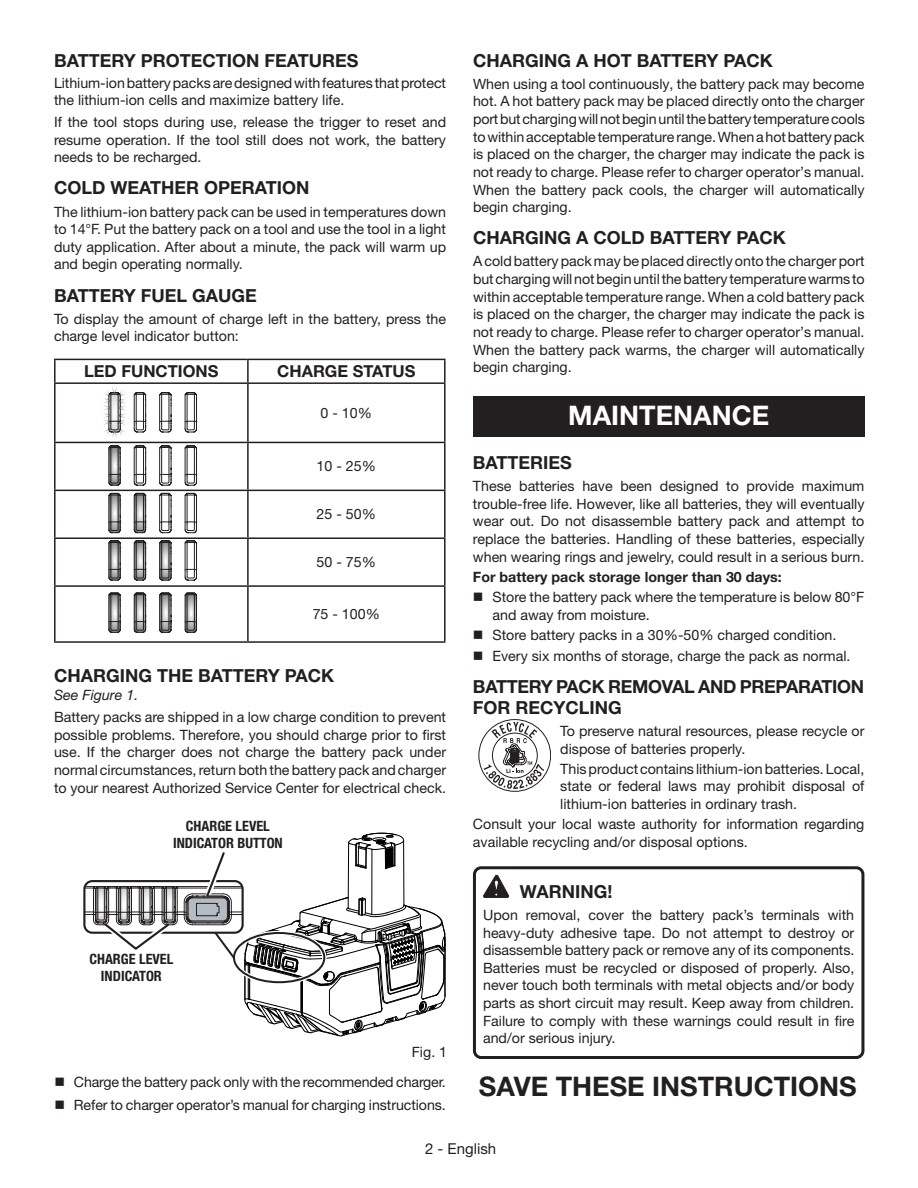
<style>
.page{position:relative;width:918px;height:1188px;background:#fff}
.page>*{position:absolute;margin:0;border:0;box-sizing:border-box;transform-origin:0 0}
.HEADING{font:700 27px "Helvetica Neue LT Std";color:#231f20}
.HEADING-2{font:700 27px "Helvetica Neue LT Std";color:#fff}
.Heading_2{font:700 18px/21.6px "Helvetica Neue LT Std";color:#231f20}
.Warning{font:700 18px "Helvetica Neue LT Std";color:#231f20}
.t1{font:700 16.5px "Helvetica Neue LT Std";color:#231f20}
.t2{font:15px "Helvetica Neue LT Std";color:#231f20}
.Body_text{font:14.25px/17.7px "Helvetica Neue LT Std";color:#231f20;text-align:justify}
.Warning_text{font:14.25px/17.5px "Helvetica Neue LT Std";color:#231f20;text-align:justify}
.t3{font:700 condensed 14.25px/16.5px "Helvetica Neue LT Std";color:#231f20;text-align:center}
.t4{font:700 14.25px "Helvetica Neue LT Std";color:#231f20}
.See_figure{font:italic 14.25px "Helvetica Neue LT Std";color:#231f20}
</style>
<div class="page">
<div style="left:473px;top:866px;width:391px;height:193px;border:3px solid #231f20;border-radius:7px"></div>
<svg style="left:483px;top:875px;width:26px;height:23px"></svg>
<hr style="left:54px;top:359px;width:194px;height:1px;background:#231f20">
<hr style="left:54px;top:360px;width:2px;height:22px;background:#231f20">
<hr style="left:248px;top:359px;width:198px;height:1px;background:#231f20">
<hr style="left:247px;top:360px;width:2px;height:22px;background:#231f20">
<hr style="left:444px;top:360px;width:2px;height:22px;background:#231f20">
<hr style="left:54px;top:382px;width:194px;height:2px;background:#231f20">
<hr style="left:54px;top:384px;width:2px;height:58px;background:#231f20">
<hr style="left:248px;top:382px;width:198px;height:2px;background:#231f20">
<hr style="left:247px;top:384px;width:2px;height:58px;background:#231f20">
<hr style="left:444px;top:384px;width:2px;height:58px;background:#231f20">
<hr style="left:54px;top:442px;width:194px;height:1px;background:#231f20">
<hr style="left:54px;top:443px;width:2px;height:47px;background:#231f20">
<hr style="left:248px;top:442px;width:198px;height:1px;background:#231f20">
<hr style="left:247px;top:443px;width:2px;height:47px;background:#231f20">
<hr style="left:444px;top:443px;width:2px;height:47px;background:#231f20">
<hr style="left:54px;top:490px;width:194px;height:1px;background:#231f20">
<hr style="left:54px;top:491px;width:2px;height:46px;background:#231f20">
<hr style="left:248px;top:490px;width:198px;height:1px;background:#231f20">
<hr style="left:247px;top:491px;width:2px;height:46px;background:#231f20">
<hr style="left:444px;top:491px;width:2px;height:46px;background:#231f20">
<hr style="left:54px;top:537px;width:194px;height:2px;background:#231f20">
<hr style="left:54px;top:539px;width:2px;height:46px;background:#231f20">
<hr style="left:248px;top:537px;width:198px;height:2px;background:#231f20">
<hr style="left:247px;top:539px;width:2px;height:46px;background:#231f20">
<hr style="left:444px;top:539px;width:2px;height:46px;background:#231f20">
<hr style="left:54px;top:585px;width:194px;height:2px;background:#231f20">
<hr style="left:54px;top:587px;width:2px;height:54px;background:#231f20">
<hr style="left:248px;top:585px;width:198px;height:2px;background:#231f20">
<hr style="left:247px;top:587px;width:2px;height:54px;background:#231f20">
<hr style="left:444px;top:587px;width:2px;height:54px;background:#231f20">
<hr style="left:54px;top:641px;width:194px;height:2px;background:#231f20">
<hr style="left:248px;top:641px;width:198px;height:2px;background:#231f20">
<svg style="left:184px;top:392px;width:13px;height:41px"></svg>
<svg style="left:104px;top:388px;width:68px;height:49px"></svg>
<svg style="left:103px;top:445px;width:95px;height:136px"></svg>
<svg style="left:108px;top:593px;width:89px;height:40px"></svg>
<svg style="left:479px;top:719px;width:72px;height:73px"></svg>
<div style="left:473px;top:396px;width:391px;height:40px;background:#231f20"></div>
<svg style="left:84px;top:833px;width:362px;height:203px"></svg>
<p class="Heading_2" style="left:54px;top:49px;width:306px">BATTERY PROTECTION FEATURES</p>
<p class="Body_text" style="left:54px;top:73px;width:394px">Lithium-ion battery packs are designed with features that protect the lithium-ion cells and maximize battery life.</p>
<p class="Body_text" style="left:54px;top:113px;width:394px">If the tool stops during use, release the trigger to reset and resume operation. If the tool still does not work, the battery needs to be recharged.</p>
<p class="Heading_2" style="left:54px;top:177px;width:257px">COLD WEATHER OPERATION</p>
<p class="Body_text" style="left:54px;top:202px;width:394px">The lithium-ion battery pack can be used in temperatures down to 14°F. Put the battery pack on a tool and use the tool in a light duty application. After about a minute, the pack will warm up and begin operating normally.</p>
<p class="Heading_2" style="left:54px;top:284px;width:204px">BATTERY FUEL GAUGE</p>
<p class="Body_text" style="left:54px;top:310px;width:394px">To display the amount of charge left in the battery, press the charge level indicator button:</p>
<p class="t1" style="left:84px;top:361px;width:136px">LED FUNCTIONS</p>
<p class="t1" style="left:277px;top:361px;width:140px">CHARGE STATUS</p>
<p class="Body_text" style="left:321px;top:404px;width:53px">0 - 10%</p>
<p class="Body_text" style="left:317px;top:457px;width:61px">10 - 25%</p>
<p class="Body_text" style="left:317px;top:505px;width:61px">25 - 50%</p>
<p class="Body_text" style="left:317px;top:553px;width:61px">50 - 75%</p>
<p class="Body_text" style="left:313px;top:605px;width:69px">75 - 100%</p>
<p class="Heading_2" style="left:54px;top:665px;width:281px">CHARGING THE BATTERY PACK</p>
<p class="See_figure" style="left:54px;top:686px;width:86px">See Figure 1.</p>
<p class="Body_text" style="left:54px;top:708px;width:394px">Battery packs are shipped in a low charge condition to prevent possible problems. Therefore, you should charge prior to first use. If the charger does not charge the battery pack under normal circumstances, return both the battery pack and charger to your nearest Authorized Service Center for electrical check.</p>
<p class="t3" style="left:173px;top:818px;width:111px">CHARGE LEVEL<br>INDICATOR BUTTON</p>
<p class="t3" style="left:89px;top:951px;width:85px">CHARGE LEVEL<br>INDICATOR</p>
<p class="Body_text" style="left:412px;top:1043px;width:37px">Fig. 1</p>
<p class="Heading_2" style="left:473px;top:49px;width:301px">CHARGING A HOT BATTERY PACK</p>
<p class="Body_text" style="left:473px;top:75px;width:393px">When using a tool continuously, the battery pack may become hot. A hot battery pack may be placed directly onto the charger port but charging will not begin until the battery temperature cools to within acceptable temperature range. When a hot battery pack is placed on the charger, the charger may indicate the pack is not ready to charge. Please refer to charger operator’s manual.<br>When the battery pack cools, the charger will automatically begin charging.</p>
<p class="Heading_2" style="left:473px;top:227px;width:314px">CHARGING A COLD BATTERY PACK</p>
<p class="Body_text" style="left:473px;top:252px;width:393px">A cold battery pack may be placed directly onto the charger port but charging will not begin until the battery temperature warms to within acceptable temperature range. When a cold battery pack is placed on the charger, the charger may indicate the pack is not ready to charge. Please refer to charger operator’s manual.<br>When the battery pack warms, the charger will automatically begin charging.</p>
<p class="HEADING-2" style="left:568px;top:399px;width:202px">MAINTENANCE</p>
<p class="Heading_2" style="left:473px;top:451px;width:100px">BATTERIES</p>
<p class="Body_text" style="left:473px;top:477px;width:393px">These batteries have been designed to provide maximum trouble-free life. However, like all batteries, they will eventually wear out. Do not disassemble battery pack and attempt to replace the batteries. Handling of these batteries, especially when wearing rings and jewelry, could result in a serious burn.</p>
<p class="t4" style="left:473px;top:568px;width:310px">For battery pack storage longer than 30 days:</p>
<p class="Body_text" style="left:492px;top:588px;width:374px">Store the battery pack where the temperature is below 80°F and away from moisture.</p>
<p class="Body_text" style="left:492px;top:626px;width:346px">Store battery packs in a 30%-50% charged condition.</p>
<p class="Body_text" style="left:492px;top:646px;width:360px">Every six months of storage, charge the pack as normal.</p>
<p class="Heading_2" style="left:473px;top:675px;width:393px">BATTERY PACK REMOVAL AND PREPARATION<br>FOR RECYCLING</p>
<p class="Body_text" style="left:560px;top:722px;width:306px">To preserve natural resources, please recycle or dispose of batteries properly.</p>
<p class="Body_text" style="left:560px;top:760px;width:306px">This product contains lithium-ion batteries. Local, state or federal laws may prohibit disposal of lithium-ion batteries in ordinary trash.</p>
<p class="Body_text" style="left:473px;top:815px;width:393px">Consult your local waste authority for information regarding available recycling and/or disposal options.</p>
<p class="Warning" style="left:520px;top:880px;width:94px">WARNING!</p>
<p class="Warning_text" style="left:483px;top:906px;width:373px">Upon removal, cover the battery pack’s terminals with heavy-duty adhesive tape. Do not attempt to destroy or disassemble battery pack or remove any of its components.<br>Batteries must be recycled or disposed of properly. Also, never touch both terminals with metal objects and/or body parts as short circuit may result. Keep away from children.<br>Failure to comply with these warnings could result in fire and/or serious injury.</p>
<p class="Body_text" style="left:74px;top:1073px;width:373px">Charge the battery pack only with the recommended charger.</p>
<p class="HEADING" style="left:479px;top:1070px;width:379px">SAVE THESE INSTRUCTIONS</p>
<p class="Body_text" style="left:74px;top:1095px;width:374px">Refer to charger operator’s manual for charging instructions.</p>
<p class="t2" style="left:425px;top:1139px;width:73px">2 - English</p>
</div>
